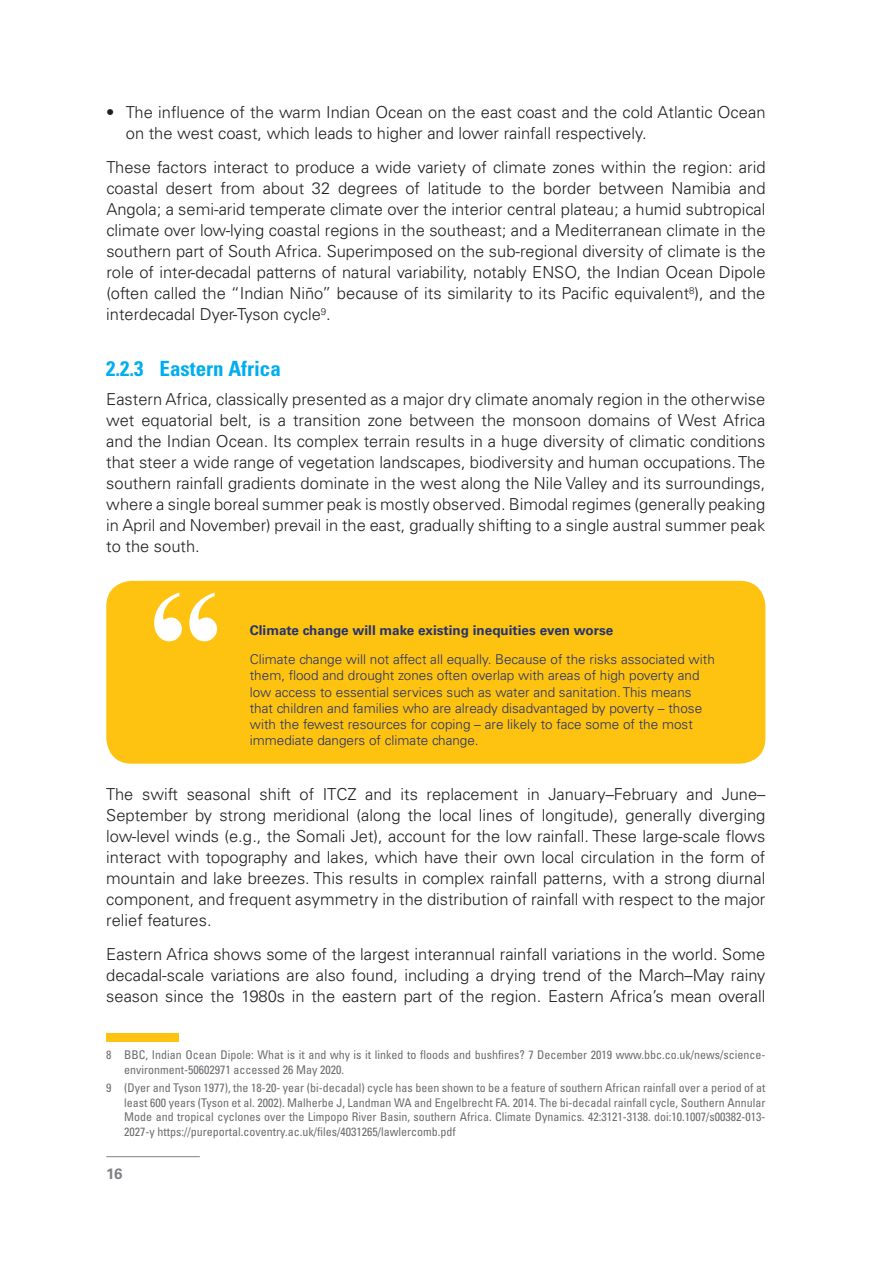
<style>
.page{position:relative;width:893px;height:1263px;background:#fff}
.page>*{position:absolute;margin:0;border:0;box-sizing:border-box;transform-origin:0 0}
.t1{font:700 condensed 21px "Univers LT Std";color:#00aeef}
.t2{font:300 16.5px/21px "Univers LT Std";color:#231f20;text-align:justify}
.t3{font:700 15px "Univers LT Std";color:#808285}
.t4{font:300 13.5px/16.2px "Univers LT Std";color:#24336f}
.t5{font:700 13.5px "Univers LT Std";color:#24336f}
.t6{font:condensed 12px/14.4px "Univers LT Std";color:#6c6d70}
</style>
<div class="page">
<hr style="left:106px;top:1156px;width:94px;height:1px;background:#808285">
<div style="left:106px;top:581px;width:659px;height:183px;background:#fec210;border-radius:26px"></div>
<svg style="left:154px;top:592px;width:63px;height:49px"></svg>
<div style="left:106px;top:1033px;width:73px;height:9px;background:#fec210"></div>
<p class="t2" style="left:126px;top:102px;width:641px;text-indent:-20px">• The influence of the warm Indian Ocean on the east coast and the cold Atlantic Ocean on the west coast, which leads to higher and lower rainfall respectively.</p>
<p class="t2" style="left:106px;top:157px;width:661px">These factors interact to produce a wide variety of climate zones within the region: arid coastal desert from about 32 degrees of latitude to the border between Namibia and Angola; a semi-arid temperate climate over the interior central plateau; a humid subtropical climate over low-lying coastal regions in the southeast; and a Mediterranean climate in the southern part of South Africa. Superimposed on the sub-regional diversity of climate is the role of inter-decadal patterns of natural variability, notably ENSO, the Indian Ocean Dipole (often called the “Indian Niño” because of its similarity to its Pacific equivalent<sup>8</sup>), and the interdecadal Dyer-Tyson cycle<sup>9</sup>.</p>
<p class="t1" style="left:106px;top:355px;width:176px">2.2.3 Eastern Africa</p>
<p class="t2" style="left:106px;top:389px;width:661px">Eastern Africa, classically presented as a major dry climate anomaly region in the otherwise wet equatorial belt, is a transition zone between the monsoon domains of West Africa and the Indian Ocean. Its complex terrain results in a huge diversity of climatic conditions that steer a wide range of vegetation landscapes, biodiversity and human occupations. The southern rainfall gradients dominate in the west along the Nile Valley and its surroundings, where a single boreal summer peak is mostly observed. Bimodal regimes (generally peaking in April and November) prevail in the east, gradually shifting to a single austral summer peak to the south.</p>
<p class="t5" style="left:250px;top:622px;width:365px">Climate change will make existing inequities even worse</p>
<p class="t4" style="left:250px;top:651px;width:466px">Climate change will not affect all equally. Because of the risks associated with them, flood and drought zones often overlap with areas of high poverty and low access to essential services such as water and sanitation. This means that children and families who are already disadvantaged by poverty – those with the fewest resources for coping – are likely to face some of the most immediate dangers of climate change.</p>
<p class="t2" style="left:106px;top:784px;width:661px">The swift seasonal shift of ITCZ and its replacement in January–February and June– September by strong meridional (along the local lines of longitude), generally diverging low-level winds (e.g., the Somali Jet), account for the low rainfall. These large-scale flows interact with topography and lakes, which have their own local circulation in the form of mountain and lake breezes. This results in complex rainfall patterns, with a strong diurnal component, and frequent asymmetry in the distribution of rainfall with respect to the major relief features.</p>
<p class="t2" style="left:106px;top:944px;width:661px">Eastern Africa shows some of the largest interannual rainfall variations in the world. Some decadal-scale variations are also found, including a drying trend of the March–May rainy season since the 1980s in the eastern part of the region. Eastern Africa’s mean overall</p>
<p class="t6" style="left:124px;top:1048px;width:643px;text-indent:-18px">8 BBC, Indian Ocean Dipole: What is it and why is it linked to floods and bushfires? 7 December 2019 www.bbc.co.uk/news/science&shy;environment-50602971 accessed 26 May 2020.</p>
<p class="t6" style="left:124px;top:1081px;width:643px;text-align:justify;text-indent:-18px">9 (Dyer and Tyson 1977), the 18-20- year (bi-decadal) cycle has been shown to be a feature of southern African rainfall over a period of at least 600 years (Tyson et al. 2002). Malherbe J, Landman WA and Engelbrecht FA. 2014. The bi-decadal rainfall cycle, Southern Annular Mode and tropical cyclones over the Limpopo River Basin, southern Africa. Climate Dynamics. 42:3121-3138. doi:10.1007/s00382-013- 2027-y https://pureportal.coventry.ac.uk/files/4031265/lawlercomb.pdf</p>
<p class="t3" style="left:106px;top:1165px;width:18px">16</p>
</div>
